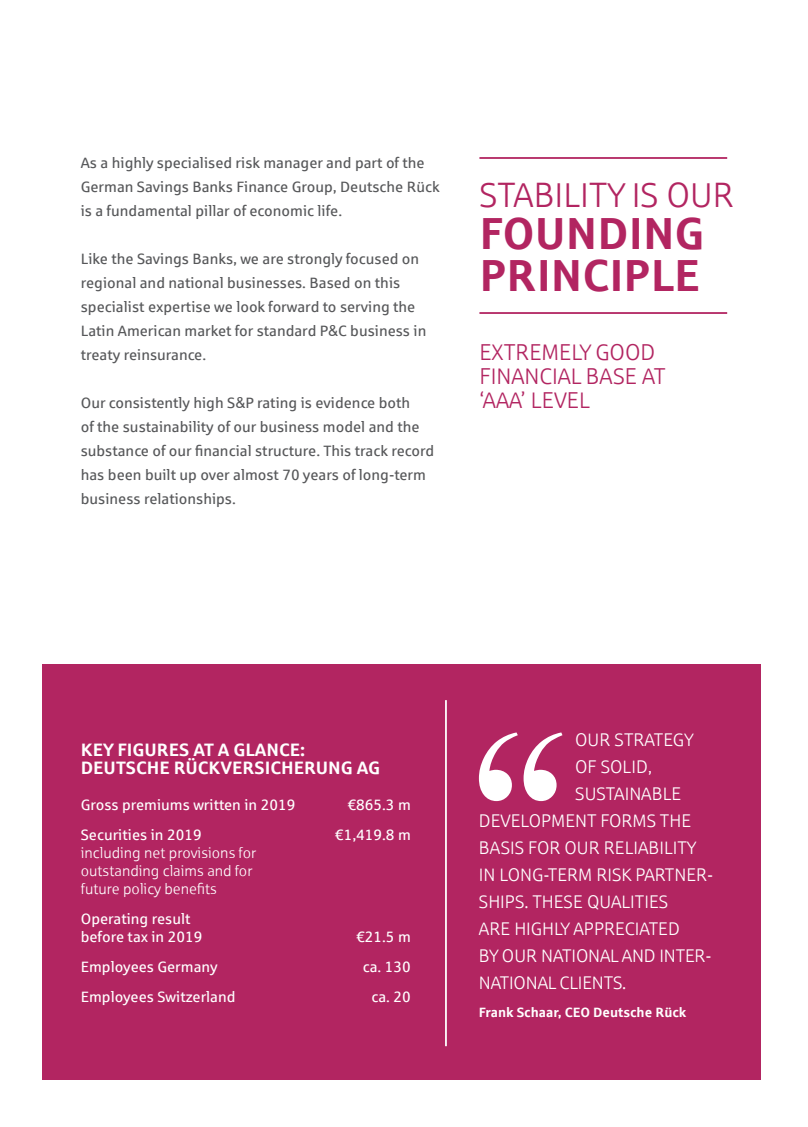
<style>
.page{position:relative;width:808px;height:1127px;background:#fff}
.page>*{position:absolute;margin:0;border:0;box-sizing:border-box;transform-origin:0 0}
.t1{font:700 45px/42px "Sparkasse Rg";color:#b22561}
.t2{font:34.5px "Sparkasse Lt";color:#b22561}
.t3{font:22.5px/24px "Sparkasse Lt";color:#b22561}
.t4{font:18px "Sparkasse Lt";color:#fff}
.t5{font:700 18px/18px "Sparkasse Rg";color:#fff}
.t6{font:15px/24px "Sparkasse Rg";color:#57585a}
.t7{font:15px/18px "Sparkasse Rg";color:#fff}
.t8{font:15px/18px "Sparkasse Lt";color:#fff}
.t9{font:700 13.5px "Sparkasse Rg";color:#fff}
</style>
<div class="page">
<div style="left:43px;top:665px;width:718px;height:415px;background:#b22561"></div>
<hr style="left:479px;top:157px;width:248px;height:2px;background:#b22561">
<hr style="left:479px;top:312px;width:248px;height:2px;background:#b22561">
<svg style="left:479px;top:732px;width:83px;height:69px"></svg>
<hr style="left:445px;top:700px;width:2px;height:346px;background:#fff">
<p class="t6" style="left:81px;top:150px;width:360px">As a highly specialised risk manager and part of the<br>German Savings Banks Finance Group, Deutsche Rück is a fundamental pillar of economic life.</p>
<p class="t6" style="left:81px;top:246px;width:347px">Like the Savings Banks, we are strongly focused on regional and national businesses. Based on this specialist expertise we look forward to serving the Latin American market for standard P&amp;C business in treaty reinsurance.</p>
<p class="t6" style="left:81px;top:390px;width:355px">Our consistently high S&amp;P rating is evidence both<br>of the sustainability of our business model and the substance of our financial structure. This track record has been built up over almost 70 years of long-term business relationships.</p>
<h2 class="t2" style="left:479px;top:174px;width:256px">STABILITY IS OUR</h2>
<h1 class="t1" style="left:479px;top:210px;width:227px">FOUNDING<br>PRINCIPLE</h1>
<h3 class="t3" style="left:479px;top:340px;width:188px">EXTREMELY GOOD<br>FINANCIAL BASE AT ‘AAA’ LEVEL</h3>
<p class="t5" style="left:81px;top:740px;width:301px">KEY FIGURES AT A GLANCE:<br>DEUTSCHE RÜCKVERSICHERUNG AG</p>
<p class="t7" style="left:81px;top:795px;width:216px">Gross premiums written in 2019</p>
<p class="t7" style="left:347px;top:795px;width:65px">€865.3 m</p>
<p class="t7" style="left:81px;top:825px;width:122px">Securities in 2019</p>
<p class="t7" style="left:335px;top:825px;width:77px">€1,419.8 m</p>
<p class="t8" style="left:81px;top:843px;width:177px">including net provisions for outstanding claims and for future policy benefits</p>
<p class="t7" style="left:81px;top:909px;width:123px">Operating result before tax in 2019</p>
<p class="t7" style="left:356px;top:927px;width:56px">€21.5 m</p>
<p class="t7" style="left:81px;top:957px;width:138px">Employees Germany</p>
<p class="t7" style="left:363px;top:957px;width:49px">ca. 130</p>
<p class="t7" style="left:81px;top:987px;width:156px">Employees Switzerland</p>
<p class="t7" style="left:371px;top:987px;width:41px">ca. 20</p>
<p class="t4" style="left:575px;top:729px;width:120px">OUR STRATEGY</p>
<p class="t4" style="left:575px;top:756px;width:78px">OF SOLID,</p>
<p class="t4" style="left:575px;top:783px;width:107px">SUSTAINABLE</p>
<p class="t4" style="left:479px;top:810px;width:214px">DEVELOPMENT FORMS THE</p>
<p class="t4" style="left:479px;top:837px;width:219px">BASIS FOR OUR RELIABILITY</p>
<p class="t4" style="left:479px;top:864px;width:236px">IN LONG-TERM RISK PARTNER-</p>
<p class="t4" style="left:479px;top:891px;width:191px">SHIPS. THESE QUALITIES</p>
<p class="t4" style="left:479px;top:918px;width:202px">ARE HIGHLY APPRECIATED</p>
<p class="t4" style="left:479px;top:945px;width:234px">BY OUR NATIONAL AND INTER-</p>
<p class="t4" style="left:479px;top:972px;width:149px">NATIONAL CLIENTS.</p>
<p class="t9" style="left:479px;top:1004px;width:209px">Frank Schaar, CEO Deutsche Rück</p>
</div>
